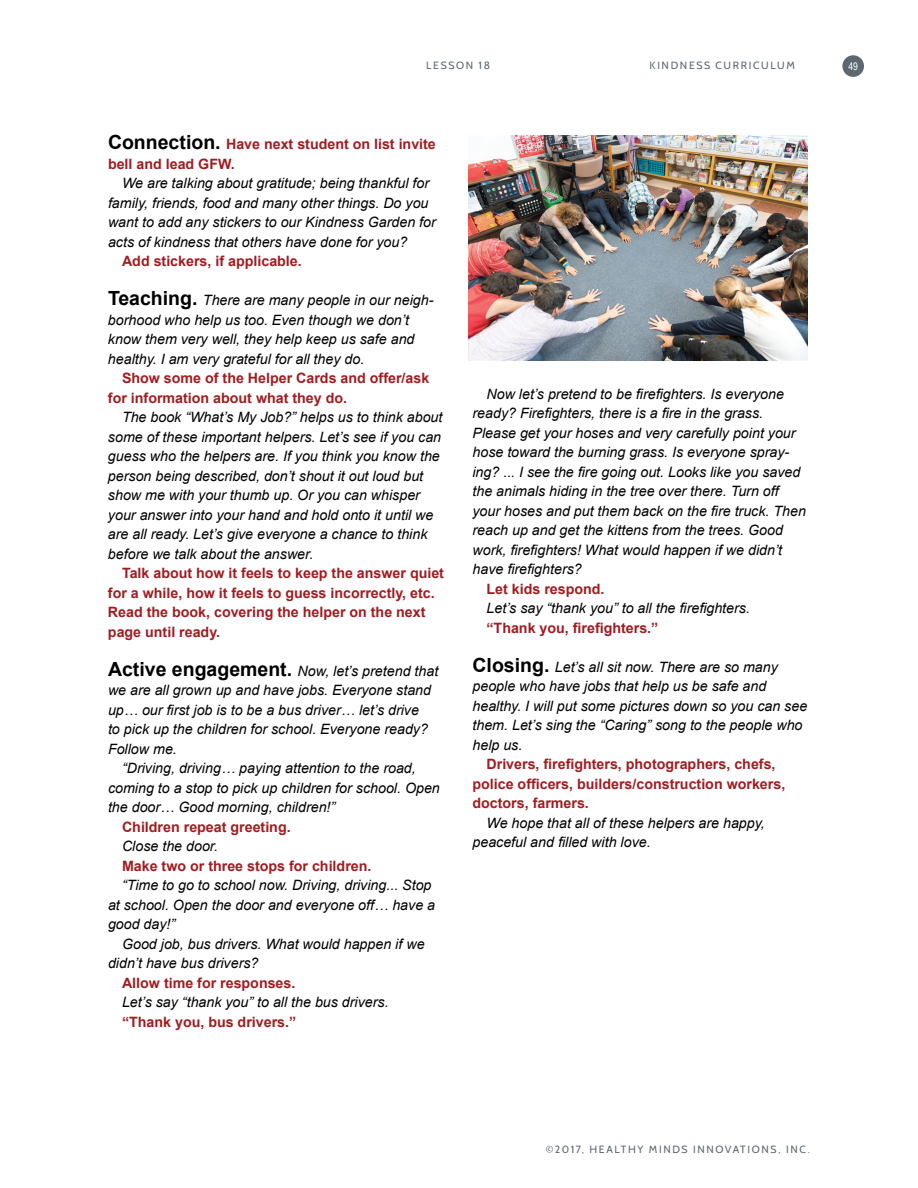
<style>
.page{position:relative;width:918px;height:1188px;background:#fff}
.page>*{position:absolute;margin:0;border:0;box-sizing:border-box;transform-origin:0 0}
.t1{font:italic 14.25px/19.5px "Arial";color:#000}
.t2{font:700 14.25px/19.5px "Arial";color:#a21c20}
.t3{font:10.5px "Cabin";letter-spacing:.155em;color:#5c676f}
.t4{font:10.5px "Arial Narrow";color:#fff}
.s1{font-size:19.5px;color:#000}
.s2{font-weight:700;font-style:normal;font-size:19.5px}
</style>
<div class="page">
<div style="left:842px;top:55px;width:22px;height:22px;background:#5c676f;border-radius:50%"></div>
<img style="left:469px;top:135px;width:339px;height:226px">
<p class="t3" style="left:426px;top:59px;width:65px">LESSON 18</p>
<p class="t3" style="left:650px;top:59px;width:147px">KINDNESS CURRICULUM</p>
<p class="t2" style="left:108px;top:135px;width:329px"><span class="s1">Connection.</span> Have next student on list invite bell and lead GFW.</p>
<p class="t1" style="left:108px;top:174px;width:329px;text-indent:14px">We are talking about gratitude; being thankful for family, friends, food and many other things. Do you want to add any stickers to our Kindness Garden for acts of kindness that others have done for you?</p>
<p class="t2" style="left:122px;top:252px;width:181px">Add stickers, if applicable.</p>
<p class="t1" style="left:108px;top:291px;width:327px"><span class="s2">Teaching.</span> There are many people in our neigh&shy;borhood who help us too. Even though we don’t know them very well, they help keep us safe and healthy. I am very grateful for all they do.</p>
<p class="t2" style="left:108px;top:369px;width:323px;text-indent:14px">Show some of the Helper Cards and offer/ask for information about what they do.</p>
<p class="t1" style="left:108px;top:408px;width:336px;text-indent:14px">The book “What’s My Job?” helps us to think about some of these important helpers. Let’s see if you can guess who the helpers are. If you think you know the person being described, don’t shout it out loud but show me with your thumb up. Or you can whisper your answer into your hand and hold onto it until we are all ready. Let’s give everyone a chance to think before we talk about the answer.</p>
<p class="t2" style="left:108px;top:564px;width:338px;text-indent:14px">Talk about how it feels to keep the answer quiet for a while, how it feels to guess incorrectly, etc.<br>Read the book, covering the helper on the next page until ready.</p>
<p class="t1" style="left:108px;top:661px;width:332px"><span class="s2">Active engagement.</span> Now, let’s pretend that</p>
<p class="t1" style="left:108px;top:681px;width:325px">we are all grown up and have jobs. Everyone stand</p>
<p class="t1" style="left:108px;top:700px;width:312px">up… our first job is to be a bus driver… let’s drive</p>
<p class="t1" style="left:108px;top:720px;width:321px">to pick up the children for school. Everyone ready?</p>
<p class="t1" style="left:108px;top:739px;width:70px">Follow me.</p>
<p class="t1" style="left:122px;top:759px;width:295px">“Driving, driving… paying attention to the road,</p>
<p class="t1" style="left:108px;top:778px;width:333px">coming to a stop to pick up children for school. Open</p>
<p class="t1" style="left:108px;top:798px;width:229px">the door… Good morning, children!”</p>
<p class="t2" style="left:122px;top:817px;width:170px">Children repeat greeting.</p>
<p class="t1" style="left:122px;top:837px;width:98px">Close the door.</p>
<p class="t2" style="left:122px;top:856px;width:251px">Make two or three stops for children.</p>
<p class="t1" style="left:108px;top:876px;width:329px;text-indent:14px">“Time to go to school now. Driving, driving... Stop at school. Open the door and everyone off… have a good day!”</p>
<p class="t1" style="left:108px;top:934px;width:318px;text-indent:14px">Good job, bus drivers. What would happen if we didn’t have bus drivers?</p>
<p class="t2" style="left:122px;top:973px;width:175px">Allow time for responses.</p>
<p class="t1" style="left:122px;top:993px;width:268px">Let’s say “thank you” to all the bus drivers.</p>
<p class="t2" style="left:122px;top:1012px;width:176px">“Thank you, bus drivers.”</p>
<p class="t1" style="left:473px;top:384px;width:335px;text-indent:14px">Now let’s pretend to be firefighters. Is everyone ready? Firefighters, there is a fire in the grass.<br>Please get your hoses and very carefully point your hose toward the burning grass. Is everyone spray&shy;ing? ... I see the fire going out. Looks like you saved the animals hiding in the tree over there. Turn off your hoses and put them back on the fire truck. Then reach up and get the kittens from the trees. Good work, firefighters! What would happen if we didn’t have firefighters?</p>
<p class="t2" style="left:487px;top:579px;width:119px">Let kids respond.</p>
<p class="t1" style="left:487px;top:599px;width:265px">Let’s say “thank you” to all the firefighters.</p>
<p class="t2" style="left:487px;top:618px;width:173px">“Thank you, firefighters.”</p>
<p class="t1" style="left:472px;top:657px;width:336px"><span class="s2">Closing.</span> Let’s all sit now. There are so many people who have jobs that help us be safe and healthy. I will put some pictures down so you can see them. Let’s sing the “Caring” song to the people who help us.</p>
<p class="t2" style="left:472px;top:755px;width:314px;text-indent:14px">Drivers, firefighters, photographers, chefs, police officers, builders/construction workers, doctors, farmers.</p>
<p class="t1" style="left:472px;top:813px;width:294px;text-indent:14px">We hope that all of these helpers are happy, peaceful and filled with love.</p>
<p class="t4" style="left:848px;top:59px;width:11px">49</p>
<p class="t3" style="left:546px;top:1142px;width:266px">©2017, HEALTHY MINDS INNOVATIONS, INC.</p>
</div>
